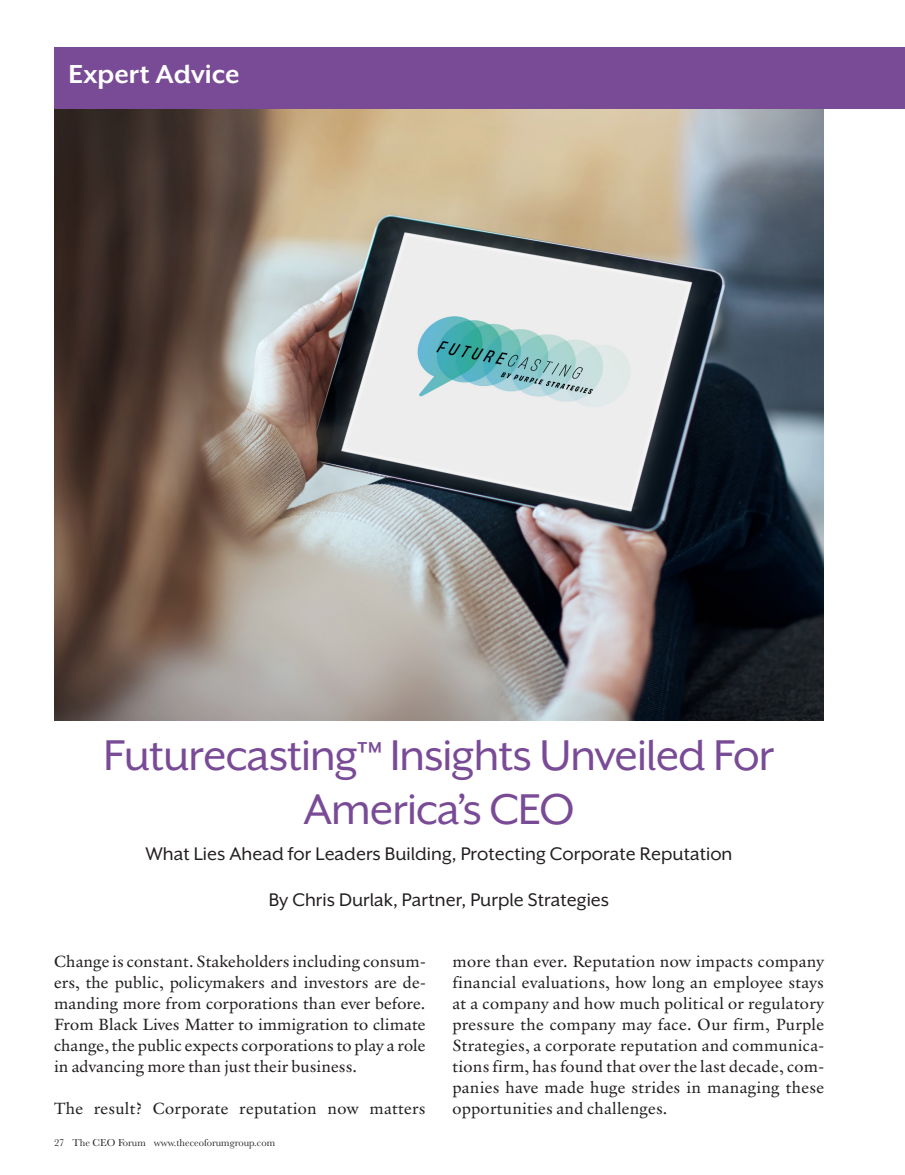
<style>
.page{position:relative;width:905px;height:1175px;background:#fff}
.page>*{position:absolute;margin:0;border:0;box-sizing:border-box;transform-origin:0 0}
.t1{font:49.5px/54px "Mr Eaves XL San OT";letter-spacing:-.02em;color:#794b97;text-align:center}
.t2{font:700 30px "Mr Eaves XL San OT";color:#fff}
.t3{font:21px "Mr Eaves XL San OT";color:#231f20}
.t4{font:16.5px/21px "Verdigris MVB Pro Text";letter-spacing:.02em;color:#231f20;text-align:justify}
.t5{font:10.5px "Baskerville";color:#231f20}
</style>
<div class="page">
<img style="left:54px;top:109px;width:770px;height:612px">
<div style="left:54px;top:47px;width:850px;height:62px;background:#794b97"></div>
<p class="t2" style="left:69px;top:59px;width:173px">Expert Advice</p>
<p class="t1" style="left:104px;top:728px;width:672px">Futurecasting<sup>™</sup> Insights Unveiled For<br>America’s CEO</p>
<p class="t3" style="left:145px;top:843px;width:588px">What Lies Ahead for Leaders Building, Protecting Corporate Reputation</p>
<p class="t3" style="left:269px;top:889px;width:342px">By Chris Durlak, Partner, Purple Strategies</p>
<p class="t4" style="left:54px;top:949px;width:373px">Change is constant. Stakeholders including consum&shy;ers, the public, policymakers and investors are de&shy;manding more from corporations than ever before.<br>From Black Lives Matter to immigration to climate change, the public expects corporations to play a role in advancing more than just their business.</p>
<p class="t4" style="left:54px;top:1096px;width:373px">The result? Corporate reputation now matters</p>
<p class="t5" style="left:54px;top:1136px;width:222px">27 The CEO Forum www.theceoforumgroup.com</p>
<p class="t4" style="left:452px;top:949px;width:373px">more than ever. Reputation now impacts company financial evaluations, how long an employee stays at a company and how much political or regulatory pressure the company may face. Our firm, Purple Strategies, a corporate reputation and communica&shy;tions firm, has found that over the last decade, com&shy;panies have made huge strides in managing these opportunities and challenges.</p>
</div>
